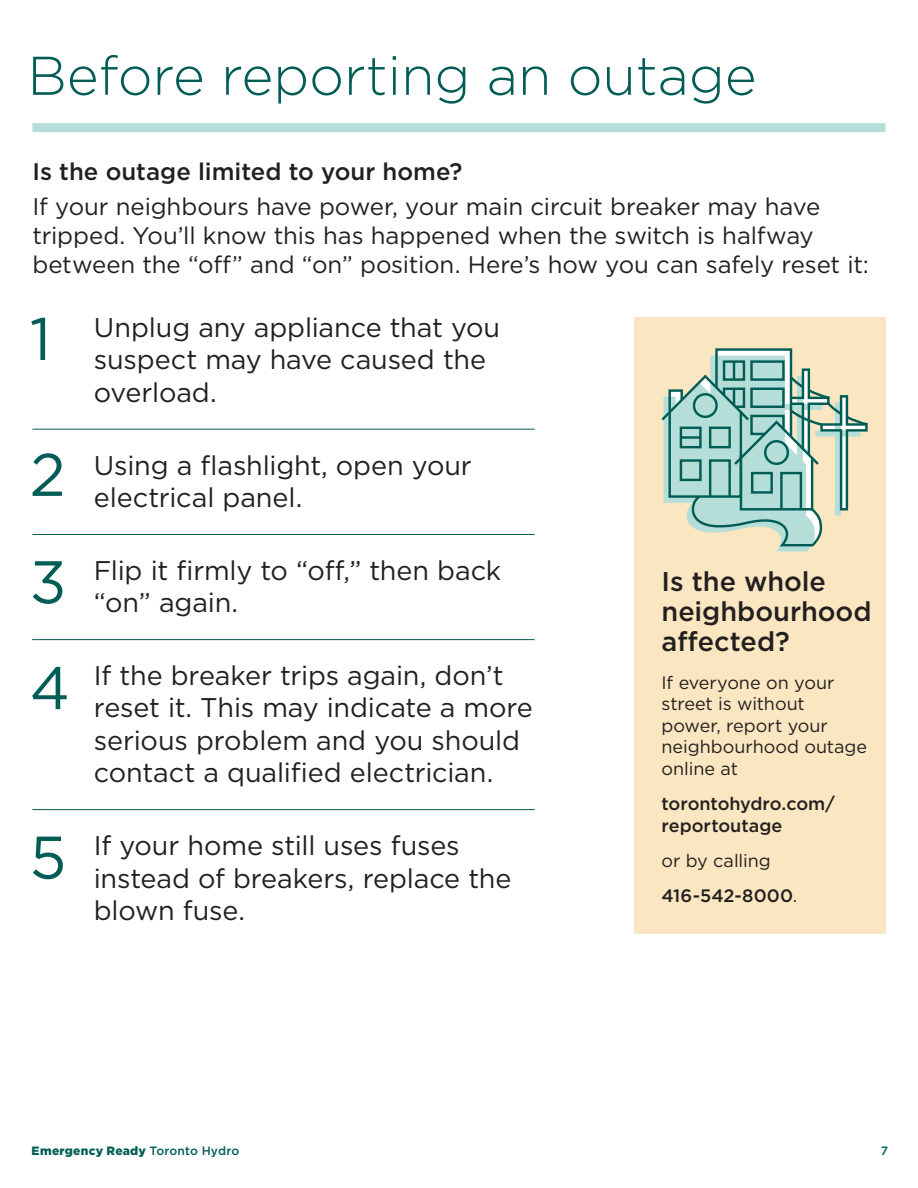
<style>
.page{position:relative;width:918px;height:1188px;background:#fff}
.page>*{position:absolute;margin:0;border:0;box-sizing:border-box;transform-origin:0 0}
.Emergency_checklist{font:60px "Gotham";color:#005d55}
.t1{font:300 54.45px "Gotham";color:#005d55}
.Callout_text{font:500 27.15px/30px "Gotham";color:#231f20}
.Emergency_checklist-2{font:27px/32.4px "Gotham";letter-spacing:-.005em;color:#231f20}
.Emergency_checklist-3{font:24px/28.8px "Gotham";letter-spacing:-.005em;color:#231f20}
.Intro_para{font:500 24px "Gotham";color:#231f20}
.Emergency_checklist-4{font:18px/21.6px "Gotham";color:#231f20}
.Emergency_checklist-5{font:500 18px/21.6px "Gotham";color:#231f20}
.t2{font:900 12px "Gotham";letter-spacing:.02em;color:#005d55}
.t3{font:500 12px "Gotham";color:#005d55}
.s1{font-weight:400}
.s2{font-weight:500}
</style>
<div class="page">
<div style="left:32px;top:123px;width:854px;height:9px;background:#b5ded9"></div>
<div style="left:634px;top:317px;width:252px;height:616px;background:#fae7c1"></div>
<svg style="left:661px;top:348px;width:207px;height:203px"></svg>
<hr style="left:32px;top:429px;width:503px;height:1px;background:#005d55">
<hr style="left:32px;top:534px;width:503px;height:1px;background:#005d55">
<hr style="left:32px;top:639px;width:503px;height:1px;background:#005d55">
<hr style="left:32px;top:809px;width:503px;height:1px;background:#005d55">
<p class="t1" style="left:27px;top:41px;width:731px">Before reporting an outage</p>
<p class="Intro_para" style="left:32px;top:156px;width:432px">Is the outage limited to your home?</p>
<p class="Emergency_checklist-3" style="left:32px;top:192px;width:838px">If your neighbours have power, your main circuit breaker may have tripped. You’ll know this has happened when the switch is halfway between the “off” and “on” position. Here’s how you can safely reset it:</p>
<p class="Emergency_checklist" style="left:30px;top:300px;width:23px">1</p>
<p class="Emergency_checklist-2" style="left:94px;top:311px;width:408px">Unplug any appliance that you suspect may have caused the overload.</p>
<p class="Emergency_checklist" style="left:30px;top:436px;width:37px">2</p>
<p class="Emergency_checklist-2" style="left:94px;top:448px;width:379px">Using a flashlight, open your electrical panel.</p>
<p class="Emergency_checklist" style="left:30px;top:544px;width:38px">3</p>
<p class="Emergency_checklist-2" style="left:94px;top:554px;width:409px">Flip it firmly to “off,” then back “on” again.</p>
<p class="Emergency_checklist" style="left:30px;top:650px;width:42px">4</p>
<p class="Emergency_checklist-2" style="left:94px;top:659px;width:440px">If the breaker trips again, don’t reset it. This may indicate a more serious problem and you should contact a qualified electrician.</p>
<p class="Emergency_checklist" style="left:30px;top:819px;width:38px">5</p>
<p class="Emergency_checklist-2" style="left:94px;top:829px;width:419px">If your home still uses fuses instead of breakers, replace the blown fuse.</p>
<p class="Callout_text" style="left:662px;top:566px;width:212px">Is the whole neighbourhood affected?</p>
<p class="Emergency_checklist-4" style="left:662px;top:671px;width:207px">If everyone on your street is without power, report your neighbourhood outage online at</p>
<p class="Emergency_checklist-5" style="left:662px;top:793px;width:175px">torontohydro.com/ reportoutage</p>
<p class="Emergency_checklist-4" style="left:662px;top:849px;width:111px">or by calling</p>
<p class="Emergency_checklist-5" style="left:662px;top:884px;width:137px">416-542-8000<span class="s1">.</span></p>
<p class="t2" style="left:32px;top:1143px;width:209px">Emergency Ready <span class="s2">Toronto Hydro</span></p>
<p class="t3" style="left:881px;top:1143px;width:9px">7</p>
</div>
